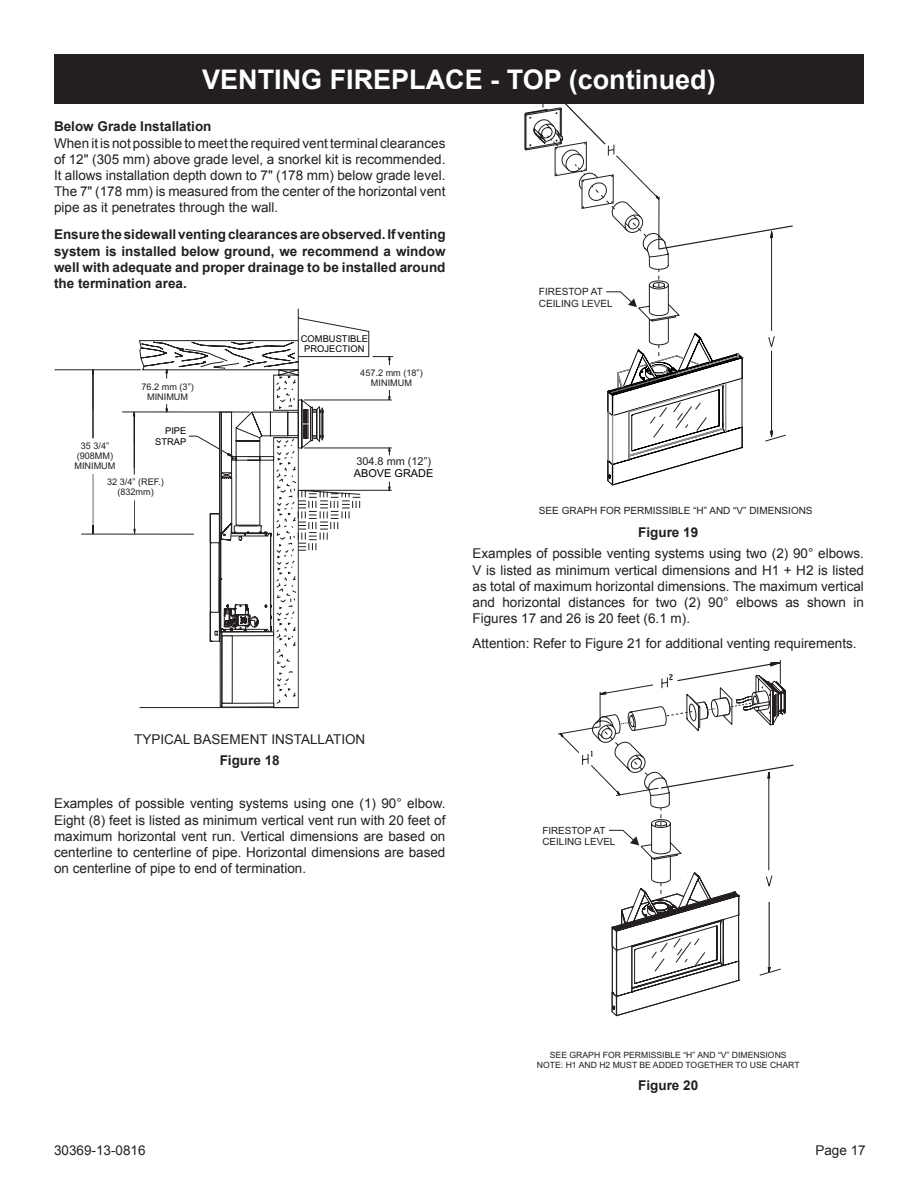
<style>
.page{position:relative;width:918px;height:1188px;background:#fff}
.page>*{position:absolute;margin:0;border:0;box-sizing:border-box;transform-origin:0 0}
.t1{font:700 27px "Arial";color:#fff}
.t2{font:13.5px/16.2px "Arial";color:#231f20;text-align:justify}
.t3{font:700 13.5px/16.2px "Arial";color:#231f20;text-align:justify}
.t4{font:10.95px "Arial";color:#231f20}
.t5{font:10.95px "Arial";color:#010202}
.t6{font:10.05px/11.1px "Arial";color:#231f20}
.t7{font:9.9px/11.1px "Arial";color:#231f20}
.t8{font:9.3px/10.5px "Arial";color:#010202;text-align:center}
.t9{font:9.15px/10.2px "Arial";color:#231f20;text-align:center}
.t10{font:8.7px/9.6px "Arial";color:#231f20;text-align:center}
</style>
<div class="page">
<svg style="left:524px;top:104px;width:269px;height:382px"></svg>
<svg style="left:558px;top:660px;width:236px;height:357px"></svg>
<svg style="left:139px;top:340px;width:134px;height:368px"></svg>
<svg style="left:92px;top:370px;width:2px;height:40px"></svg>
<svg style="left:92px;top:474px;width:2px;height:60px"></svg>
<svg style="left:188px;top:308px;width:206px;height:396px"></svg>
<div style="left:219px;top:412px;width:2px;height:121px;background:#fff;border:1px solid #231f20"></div>
<hr style="left:222px;top:632px;width:52px;height:4px;background:#fff">
<div style="left:221px;top:631px;width:53px;height:5px;border:1px solid #231f20"></div>
<div style="left:220px;top:632px;width:2px;height:75px;background:#fff;border:1px solid #231f20"></div>
<div style="left:222px;top:636px;width:10px;height:67px;background:#fff"></div>
<div style="left:222px;top:635px;width:11px;height:69px;border:1px solid #231f20"></div>
<hr style="left:54px;top:369px;width:87px;height:1px;background:#231f20">
<hr style="left:122px;top:412px;width:128px;height:1px;background:#231f20">
<hr style="left:81px;top:534px;width:113px;height:1px;background:#231f20">
<svg style="left:133px;top:500px;width:3px;height:35px"></svg>
<hr style="left:93px;top:375px;width:1px;height:63px;background:#231f20">
<svg style="left:133px;top:411px;width:3px;height:34px"></svg>
<hr style="left:134px;top:416px;width:1px;height:59px;background:#231f20">
<div style="left:54px;top:54px;width:810px;height:50px;background:#231f20"></div>
<h1 class="t1" style="left:202px;top:61px;width:18px">VENTIN</h1>
<h1 class="t1" style="left:301px;top:61px;width:63px">G FIREPLACE</h1>
<h1 class="t1" style="left:490px;top:61px;width:36px">- TOP</h1>
<h1 class="t1" style="left:569px;top:61px;width:148px">(continued)</h1>
<p class="t3" style="left:54px;top:119px;width:159px">Below Grade Installation</p>
<p class="t2" style="left:54px;top:135px;width:393px">When it is not possible to meet the required vent terminal clearances of 12" (305 mm) above grade level, a snorkel kit is recommended.<br>It allows installation depth down to 7" (178 mm) below grade level.<br>The 7" (178 mm) is measured from the center of the horizontal vent pipe as it penetrates through the wall.</p>
<p class="t3" style="left:54px;top:227px;width:393px">Ensure the sidewall venting clearances are observed. If venting system is installed below ground, we recommend a window well with adequate and proper drainage to be installed around the termination area.</p>
<p class="t9" style="left:74px;top:441px;width:43px">35 3/4” (908MM)<br>MINIMUM</p>
<p class="t9" style="left:142px;top:382px;width:54px">76.2 mm ( )</p>
<p class="t9" style="left:147px;top:382px;width:45px;text-align:right">3”<br>MINIMUM</p>
<p class="t8" style="left:155px;top:427px;width:33px;text-align:right">PIPE<br>STRAP</p>
<p class="t9" style="left:107px;top:478px;width:58px">32 3/4” (REF.) (832mm)</p>
<p class="t8" style="left:301px;top:334px;width:69px">COMBUSTIBLE<br>PROJECTION</p>
<p class="t9" style="left:360px;top:368px;width:64px">457.2 mm (18”)<br>MINIMUM</p>
<p class="t4" style="left:356px;top:457px;width:76px">304.8 mm (12”)</p>
<p class="t5" style="left:354px;top:469px;width:81px">ABOVE GRADE</p>
<p class="t6" style="left:539px;top:287px;width:75px">FIRESTOP AT<br>CEILING LEVEL</p>
<p class="t6" style="left:539px;top:506px;width:275px">SEE GRAPH FOR PERMISSIBLE “H” AND “V” DIMENSIONS</p>
<p class="t3" style="left:638px;top:524px;width:62px">Figure 19</p>
<p class="t2" style="left:473px;top:546px;width:393px">Examples of possible venting systems using two (2) 90° elbows.<br>V is listed as minimum vertical dimensions and H1 + H2 is listed as total of maximum horizontal dimensions. The maximum vertical and horizontal distances for two (2) 90° elbows as shown in Figures 17 and 26 is 20 feet (6.1 m).</p>
<p class="t2" style="left:473px;top:635px;width:386px">Attention: Refer to Figure 21 for additional venting requirements.</p>
<p class="t2" style="left:134px;top:731px;width:233px">TYPICAL BASEMENT INSTALLATION</p>
<p class="t3" style="left:220px;top:753px;width:62px">Figure 18</p>
<p class="t2" style="left:54px;top:796px;width:393px">Examples of possible venting systems using one (1) 90° elbow.<br>Eight (8) feet is listed as minimum vertical vent run with 20 feet of maximum horizontal vent run. Vertical dimensions are based on centerline to centerline of pipe. Horizontal dimensions are based on centerline of pipe to end of termination.</p>
<p class="t7" style="left:542px;top:826px;width:75px">FIRESTOP AT<br>CEILING LEVEL</p>
<p class="t10" style="left:537px;top:1051px;width:264px">SEE GRAPH FOR PERMISSIBLE “H” AND “V” DIMENSIONS<br>NOTE: H1 AND H2 MUST BE ADDED TOGETHER TO USE CHART</p>
<p class="t3" style="left:638px;top:1078px;width:62px">Figure 20</p>
<p class="t2" style="left:54px;top:1143px;width:93px">30369-13-0816</p>
<p class="t2" style="left:815px;top:1143px;width:52px">Page 17</p>
</div>
